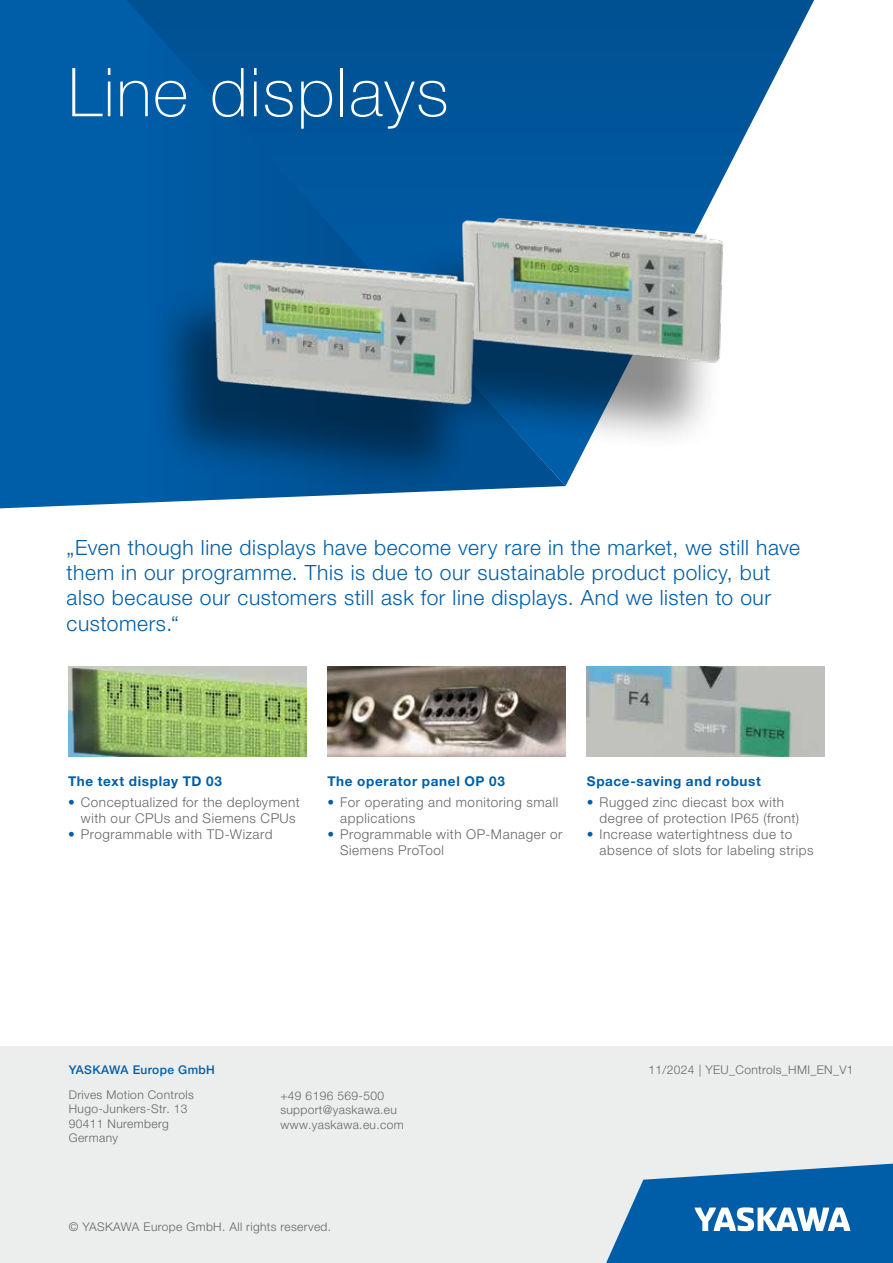
<style>
.page{position:relative;width:893px;height:1263px;background:#fff}
.page>*{position:absolute;margin:0;border:0;box-sizing:border-box;transform-origin:0 0}
.t1{font:100 67.5px "Helvetica Neue LTW1 G";letter-spacing:.025em;color:#fff}
.t2{font:300 21px/25.2px "Helvetica Neue LTW1 G";letter-spacing:.025em;color:#005ea8}
.t3{font:300 13.5px/16.2px "Helvetica Neue LTW1 G";letter-spacing:.04em;color:#646567}
.t4{font:700 13.5px "Helvetica Neue LTW1 G";letter-spacing:.05em;color:#005ea8}
.t5{font:300 12px/14.4px "Helvetica Neue LTW1 G";letter-spacing:.03em;color:#646567}
.t6{font:500 12px "Helvetica Neue LTW1 G";letter-spacing:.03em;color:#005ea8}
.s1{color:#005ea8}
</style>
<div class="page">
<svg style="left:566px;top:0;width:248px;height:485px"></svg>
<svg style="left:0;top:0;width:566px;height:508px;background:#075da2"></svg>
<div style="left:0;top:1046px;width:893px;height:217px;background:#eceded"></div>
<svg style="left:606px;top:1163px;width:287px;height:100px"></svg>
<div style="left:394px;top:240px;width:331px;height:213px;background:#000;opacity:.45"></div>
<img style="left:416px;top:208px;width:322px;height:202px">
<div style="left:146px;top:282px;width:332px;height:213px;background:#000;opacity:.45"></div>
<img style="left:171px;top:259px;width:319px;height:173px">
<img style="left:68px;top:666px;width:238px;height:90px">
<img style="left:327px;top:666px;width:239px;height:90px">
<img style="left:587px;top:666px;width:238px;height:90px">
<h1 class="t1" style="left:68px;top:52px;width:382px">Line displays</h1>
<h2 class="t2" style="left:67px;top:535px;width:735px">„Even though line displays have become very rare in the market, we still have them in our programme. This is due to our sustainable product policy, but also because our customers still ask for line displays. And we listen to our customers.“</h2>
<p class="t4" style="left:68px;top:773px;width:155px">The text display TD 03</p>
<p class="t3" style="left:81px;top:794px;width:221px;text-indent:-13px"><span class="s1">•</span> Conceptualized for the deployment with our CPUs and Siemens CPUs</p>
<p class="t3" style="left:68px;top:826px;width:206px"><span class="s1">•</span> Programmable with TD-Wizard</p>
<p class="t4" style="left:327px;top:773px;width:179px">The operator panel OP 03</p>
<p class="t3" style="left:340px;top:794px;width:220px;text-indent:-13px"><span class="s1">•</span> For operating and monitoring small applications</p>
<p class="t3" style="left:340px;top:826px;width:224px;text-indent:-13px"><span class="s1">•</span> Programmable with OP-Manager or<br>Siemens ProTool</p>
<p class="t4" style="left:587px;top:773px;width:176px">Space-saving and robust</p>
<p class="t3" style="left:600px;top:794px;width:201px;text-indent:-13px"><span class="s1">•</span> Rugged zinc diecast box with degree of protection IP65 (front)</p>
<p class="t3" style="left:600px;top:826px;width:215px;text-indent:-13px"><span class="s1">•</span> Increase watertightness due to absence of slots for labeling strips</p>
<p class="t6" style="left:69px;top:1063px;width:148px">YASKAWA Europe GmbH</p>
<p class="t5" style="left:69px;top:1087px;width:126px">Drives Motion Controls<br>Hugo-Junkers-Str. 13<br>90411 Nuremberg<br>Germany</p>
<p class="t5" style="left:280px;top:1088px;width:125px">+49 6196 569-500 support@yaskawa.eu www.yaskawa.eu.com</p>
<p class="t5" style="left:69px;top:1220px;width:264px">© YASKAWA Europe GmbH. All rights reserved.</p>
<p class="t5" style="left:648px;top:1062px;width:207px">11/2024 | YEU_Controls_HMI_EN_V1</p>
</div>
